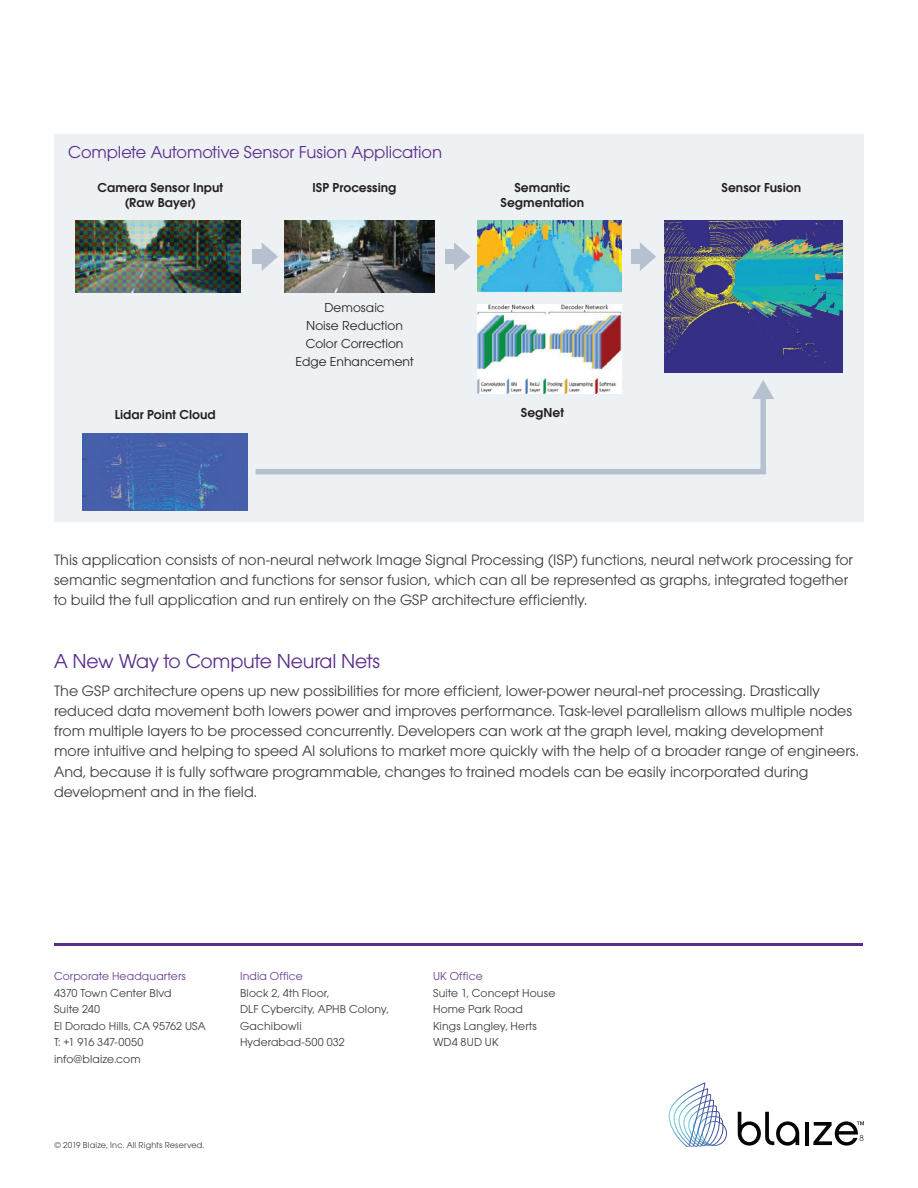
<style>
.page{position:relative;width:918px;height:1188px;background:#fff}
.page>*{position:absolute;margin:0;border:0;box-sizing:border-box;transform-origin:0 0}
.Subhead_1{font:21px "Avant Garde ITC";letter-spacing:-.01em;color:#592d8c}
.Subhead_2{font:18px "Avant Garde ITC";letter-spacing:-.005em;color:#592d8c}
.Body_copy{font:15.75px/20.2px "Avant Garde ITC";color:#3e3e3f}
.t1{font:600 13.5px/15px "Avant Garde ITC";color:#231f20;text-align:center}
.t2{font:13.5px/18px "Avant Garde ITC";color:#231f20;text-align:center}
.Addresses{font:12px/16.5px "Avant Garde ITC";letter-spacing:.01em;color:#3e3e3f}
.Footer_Copy{font:9px "Avant Garde ITC";letter-spacing:.02em;color:#3e3e3f}
.s1{color:#663e94}
</style>
<div class="page">
<hr style="left:54px;top:943px;width:808px;height:2px;background:#592d8c">
<svg style="left:738px;top:1112px;width:61px;height:34px"></svg>
<hr style="left:805px;top:1122px;width:4px;height:23px;background:#050504">
<svg style="left:668px;top:1082px;width:59px;height:65px"></svg>
<svg style="left:813px;top:1121px;width:51px;height:25px"></svg>
<div style="left:54px;top:134px;width:810px;height:388px;background:#eef1f4"></div>
<img style="left:75px;top:220px;width:166px;height:72px">
<div style="left:253px;top:249px;width:11px;height:15px;background:#b6c0cf"></div>
<svg style="left:262px;top:243px;width:16px;height:28px"></svg>
<div style="left:445px;top:249px;width:12px;height:15px;background:#b6c0cf"></div>
<svg style="left:454px;top:242px;width:16px;height:29px"></svg>
<div style="left:631px;top:249px;width:12px;height:15px;background:#b6c0cf"></div>
<svg style="left:640px;top:242px;width:16px;height:29px"></svg>
<img style="left:285px;top:220px;width:149px;height:72px">
<img style="left:477px;top:220px;width:144px;height:72px">
<img style="left:477px;top:304px;width:144px;height:86px">
<img style="left:83px;top:434px;width:165px;height:76px">
<img style="left:665px;top:220px;width:178px;height:152px">
<svg style="left:255px;top:390px;width:511px;height:85px"></svg>
<svg style="left:752px;top:380px;width:22px;height:19px"></svg>
<p class="Subhead_2" style="left:68px;top:141px;width:376px">Complete Automotive Sensor Fusion Application</p>
<p class="t1" style="left:98px;top:180px;width:127px">Camera Sensor Input (Raw Bayer)</p>
<p class="t1" style="left:313px;top:180px;width:85px">ISP Processing</p>
<p class="t2" style="left:296px;top:298px;width:120px">Demosaic<br>Noise Reduction<br>Color Correction<br>Edge Enhancement</p>
<p class="t1" style="left:501px;top:180px;width:85px">Semantic<br>Segmentation</p>
<p class="t1" style="left:722px;top:180px;width:81px">Sensor Fusion</p>
<p class="t1" style="left:115px;top:407px;width:103px">Lidar Point Cloud</p>
<p class="t1" style="left:521px;top:405px;width:45px">SegNet</p>
<p class="Body_copy" style="left:54px;top:549px;width:801px">This application consists of non-neural network Image Signal Processing (ISP) functions, neural network processing for semantic segmentation and functions for sensor fusion, which can all be represented as graphs, integrated together to build the full application and run entirely on the GSP architecture efficiently.</p>
<p class="Subhead_1" style="left:54px;top:649px;width:328px">A New Way to Compute Neural Nets</p>
<p class="Body_copy" style="left:54px;top:680px;width:807px">The GSP architecture opens up new possibilities for more efficient, lower-power neural-net processing. Drastically reduced data movement both lowers power and improves performance. Task-level parallelism allows multiple nodes from multiple layers to be processed concurrently. Developers can work at the graph level, making development more intuitive and helping to speed AI solutions to market more quickly with the help of a broader range of engineers.<br>And, because it is fully software programmable, changes to trained models can be easily incorporated during development and in the field.</p>
<p class="Addresses" style="left:54px;top:968px;width:153px"><span class="s1">Corporate Headquarters<br></span>4370 Town Center Blvd<br>Suite 240<br>El Dorado Hills, CA 95762 USA<br>T: +1 916 347-0050 info@blaize.com</p>
<p class="Addresses" style="left:240px;top:968px;width:150px"><span class="s1">India Office<br></span>Block 2, 4th Floor,<br>DLF Cybercity, APHB Colony,<br>Gachibowli<br>Hyderabad-500 032</p>
<p class="Addresses" style="left:433px;top:968px;width:124px"><span class="s1">UK Office<br></span>Suite 1, Concept House<br>Home Park Road<br>Kings Langley, Herts<br>WD4 8UD UK</p>
<p class="Footer_Copy" style="left:54px;top:1139px;width:152px">© 2019 Blaize, Inc. All Rights Reserved.</p>
<p class="Footer_Copy" style="left:860px;top:1133px;width:6px">8</p>
</div>
